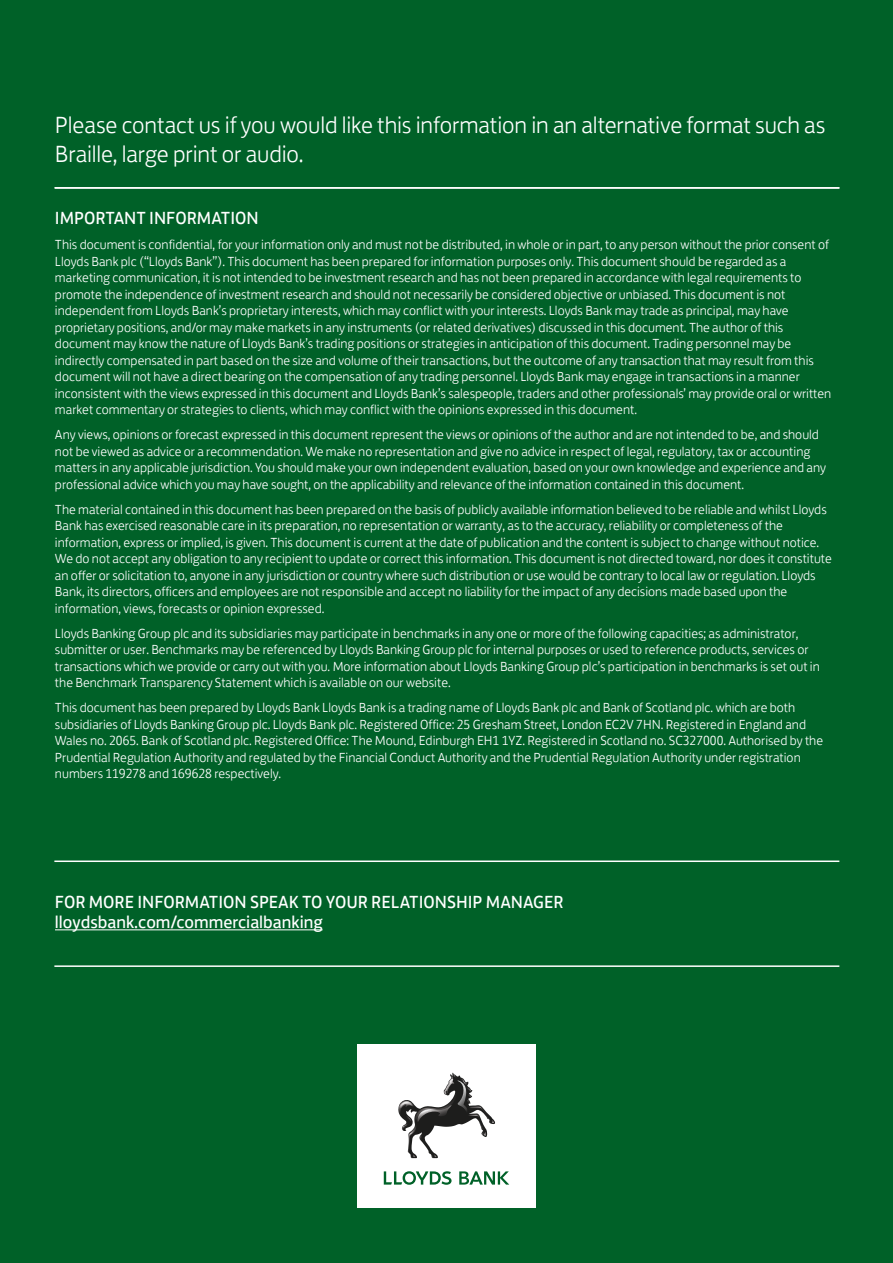
<style>
.page{position:relative;width:893px;height:1263px;background:#006128}
.page>*{position:absolute;margin:0;border:0;box-sizing:border-box;transform-origin:0 0}
.LBC_-_Braille_Text{font:300 24px/28.8px "Lloyds Bank Jack";letter-spacing:-.005em;color:#fff}
.LBC_-_Body_-_Subtitl{font:18px/20.2px "Lloyds Bank Jack";color:#fff}
.LBC_-_Body_Copy{font:300 13.5px/16.5px "Lloyds Bank Jack";color:#fff}
</style>
<div class="page">
<div style="left:357px;top:1044px;width:179px;height:163px;background:#fff"></div>
<img style="left:398px;top:1073px;width:57px;height:85px">
<svg style="left:400px;top:1079px;width:68px;height:43px"></svg>
<svg style="left:384px;top:1171px;width:68px;height:14px"></svg>
<svg style="left:459px;top:1171px;width:50px;height:13px"></svg>
<hr style="left:54px;top:860px;width:785px;height:2px;background:#fff">
<hr style="left:54px;top:965px;width:785px;height:2px;background:#fff">
<hr style="left:54px;top:187px;width:785px;height:2px;background:#fff">
<hr style="left:55px;top:929px;width:268px;height:1px;background:#fff">
<p class="LBC_-_Braille_Text" style="left:55px;top:108px;width:772px">Please contact us if you would like this information in an alternative format such as<br>Braille, large print or audio.</p>
<p class="LBC_-_Body_-_Subtitl" style="left:55px;top:207px;width:205px">IMPORTANT INFORMATION</p>
<p class="LBC_-_Body_Copy" style="left:55px;top:235px;width:778px">This document is confidential, for your information only and must not be distributed, in whole or in part, to any person without the prior consent of Lloyds Bank plc (“Lloyds Bank”). This document has been prepared for information purposes only. This document should be regarded as a marketing communication, it is not intended to be investment research and has not been prepared in accordance with legal requirements to promote the independence of investment research and should not necessarily be considered objective or unbiased. This document is not independent from Lloyds Bank’s proprietary interests, which may conflict with your interests. Lloyds Bank may trade as principal, may have proprietary positions, and/or may make markets in any instruments (or related derivatives) discussed in this document. The author of this document may know the nature of Lloyds Bank’s trading positions or strategies in anticipation of this document. Trading personnel may be indirectly compensated in part based on the size and volume of their transactions, but the outcome of any transaction that may result from this document will not have a direct bearing on the compensation of any trading personnel. Lloyds Bank may engage in transactions in a manner inconsistent with the views expressed in this document and Lloyds Bank’s salespeople, traders and other professionals’ may provide oral or written market commentary or strategies to clients, which may conflict with the opinions expressed in this document.</p>
<p class="LBC_-_Body_Copy" style="left:55px;top:425px;width:773px">Any views, opinions or forecast expressed in this document represent the views or opinions of the author and are not intended to be, and should not be viewed as advice or a recommendation. We make no representation and give no advice in respect of legal, regulatory, tax or accounting matters in any applicable jurisdiction. You should make your own independent evaluation, based on your own knowledge and experience and any professional advice which you may have sought, on the applicability and relevance of the information contained in this document.</p>
<p class="LBC_-_Body_Copy" style="left:55px;top:500px;width:778px">The material contained in this document has been prepared on the basis of publicly available information believed to be reliable and whilst Lloyds Bank has exercised reasonable care in its preparation, no representation or warranty, as to the accuracy, reliability or completeness of the information, express or implied, is given. This document is current at the date of publication and the content is subject to change without notice.<br>We do not accept any obligation to any recipient to update or correct this information. This document is not directed toward, nor does it constitute an offer or solicitation to, anyone in any jurisdiction or country where such distribution or use would be contrary to local law or regulation. Lloyds Bank, its directors, officers and employees are not responsible and accept no liability for the impact of any decisions made based upon the information, views, forecasts or opinion expressed.</p>
<p class="LBC_-_Body_Copy" style="left:55px;top:624px;width:766px">Lloyds Banking Group plc and its subsidiaries may participate in benchmarks in any one or more of the following capacities; as administrator, submitter or user. Benchmarks may be referenced by Lloyds Banking Group plc for internal purposes or used to reference products, services or transactions which we provide or carry out with you. More information about Lloyds Banking Group plc’s participation in benchmarks is set out in the Benchmark Transparency Statement which is available on our website.</p>
<p class="LBC_-_Body_Copy" style="left:55px;top:698px;width:770px">This document has been prepared by Lloyds Bank Lloyds Bank is a trading name of Lloyds Bank plc and Bank of Scotland plc. which are both subsidiaries of Lloyds Banking Group plc. Lloyds Bank plc. Registered Office: 25 Gresham Street, London EC2V 7HN. Registered in England and Wales no. 2065. Bank of Scotland plc. Registered Office: The Mound, Edinburgh EH1 1YZ. Registered in Scotland no. SC327000. Authorised by the Prudential Regulation Authority and regulated by the Financial Conduct Authority and the Prudential Regulation Authority under registration numbers 119278 and 169628 respectively.</p>
<p class="LBC_-_Body_-_Subtitl" style="left:55px;top:890px;width:510px">FOR MORE INFORMATION SPEAK TO YOUR RELATIONSHIP MANAGER lloydsbank.com/commercialbanking</p>
</div>
